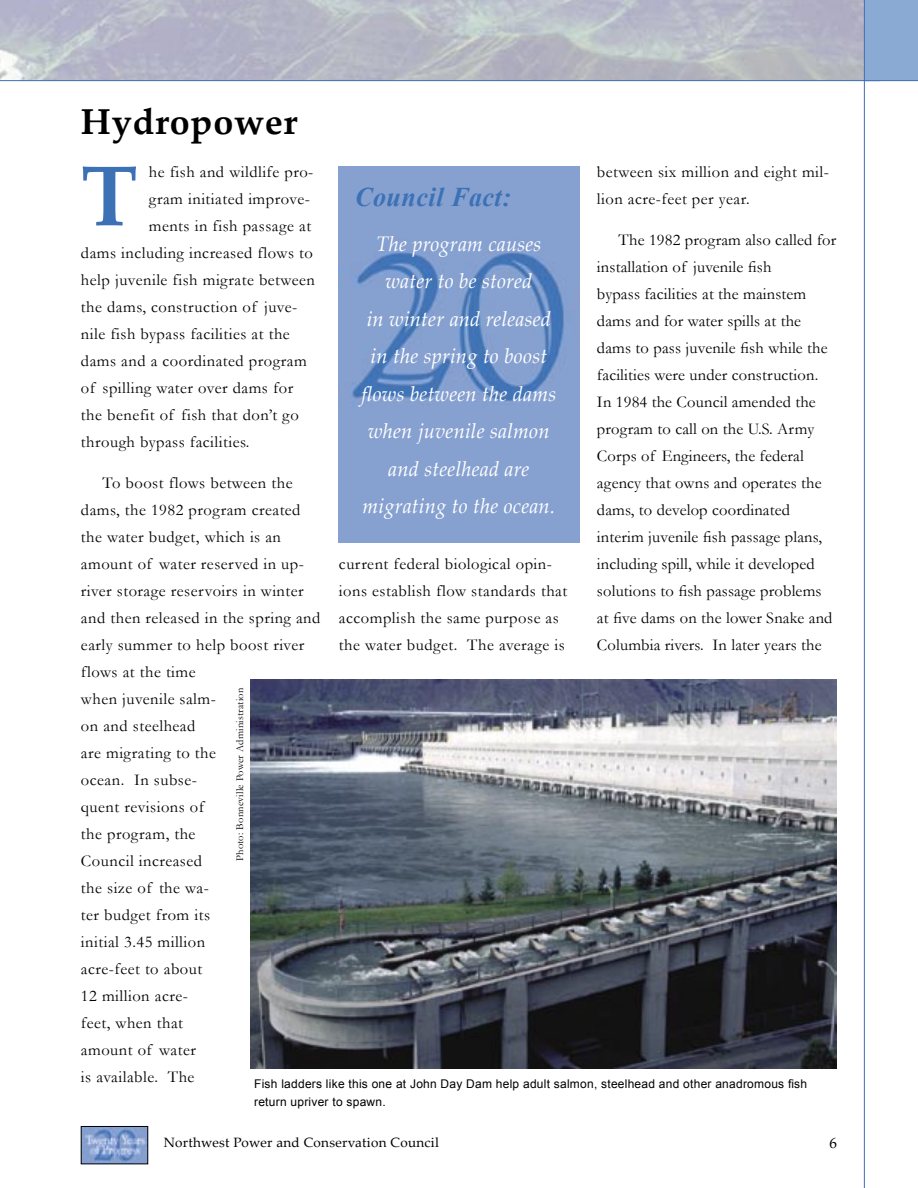
<style>
.page{position:relative;width:918px;height:1188px;background:#fff}
.page>*{position:absolute;margin:0;border:0;box-sizing:border-box;transform-origin:0 0}
.body{font:700 85.05px "Palatino Linotype";color:#3c71b6}
.header_1{font:700 36px "Palatino Linotype";letter-spacing:.02em;color:#000}
.t1{font:italic 700 27px "Times New Roman";letter-spacing:.02em;color:#3c71b6;scale:.96 1}
.pull_quote{font:italic 21px/37.5px "Palatino Linotype";letter-spacing:.01em;color:#fff;text-align:center;scale:.96 1}
.body-2{font:16.5px/27px "Garamond";letter-spacing:.03em;color:#000}
.body-3{font:16.5px/27px "Garamond";letter-spacing:.01em;color:#000}
.t2{font:15px "Palatino Linotype";color:#000}
.t3{font:13.5px "Palatino Linotype";letter-spacing:.02em;color:#000}
.t4{font:12px/18px "Arial";letter-spacing:.02em;color:#000}
.header_1-2{font:10.5px "Garamond";letter-spacing:.02em;color:#000}
</style>
<div class="page">
<svg style="left:0;top:0;width:864px;height:81px;background:#b6b9c6"></svg>
<img style="left:83px;top:1128px;width:63px;height:34px">
<div style="left:81px;top:1126px;width:67px;height:38px;border:1px solid #000"></div>
<div style="left:864px;top:0;width:54px;height:81px;background:#8aaad3"></div>
<hr style="left:864px;top:80px;width:54px;height:1px;background:#3c71b6">
<hr style="left:864px;top:0;width:1px;height:1188px;background:#3c71b6">
<img style="left:339px;top:166px;width:240px;height:377px">
<img style="left:251px;top:680px;width:586px;height:389px">
<p class="header_1" style="left:81px;top:97px;width:218px">Hydropower</p>
<p class="body" style="left:81px;top:136px;width:58px">T</p>
<p class="body-2" style="left:149px;top:158px;width:166px">he fish and wildlife pro-</p>
<p class="body-2" style="left:597px;top:158px;width:234px">between six million and eight mil&shy;lion acre-feet per year.</p>
<p class="body-3" style="left:597px;top:226px;width:241px;text-indent:22px">The 1982 program also called for installation of juvenile fish<br>bypass facilities at the mainstem dams and for water spills at the dams to pass juvenile fish while the facilities were under construction.<br>In 1984 the Council amended the program to call on the U.S. Army Corps of Engineers, the federal agency that owns and operates the dams, to develop coordinated interim juvenile fish passage plans, including spill, while it developed solutions to fish passage problems at five dams on the lower Snake and Columbia rivers. In later years the</p>
<p class="t1" style="left:355px;top:179px;width:164px">Council Fact:</p>
<p class="pull_quote" style="left:362px;top:224px;width:204px">The program causes water to be stored<br>in winter and released in the spring to boost flows between the dams when juvenile salmon and steelhead are migrating to the ocean.</p>
<p class="body-2" style="left:149px;top:185px;width:163px">gram initiated improve-</p>
<p class="body-2" style="left:149px;top:212px;width:164px">ments in fish passage at</p>
<p class="body-2" style="left:81px;top:239px;width:233px">dams including increased flows to</p>
<p class="body-2" style="left:81px;top:266px;width:236px">help juvenile fish migrate between</p>
<p class="body-2" style="left:81px;top:293px;width:218px">the dams, construction of juve-</p>
<p class="body-2" style="left:81px;top:320px;width:210px">nile fish bypass facilities at the</p>
<p class="body-2" style="left:81px;top:347px;width:227px">dams and a coordinated program</p>
<p class="body-2" style="left:81px;top:374px;width:214px">of spilling water over dams for</p>
<p class="body-2" style="left:81px;top:401px;width:219px">the benefit of fish that don’t go</p>
<p class="body-2" style="left:81px;top:428px;width:170px">through bypass facilities.</p>
<p class="body-2" style="left:81px;top:469px;width:241px;text-indent:22px">To boost flows between the dams, the 1982 program created the water budget, which is an amount of water reserved in up&shy;river storage reservoirs in winter and then released in the spring and early summer to help boost river flows at the time<br>when juvenile salm-<br>on and steelhead<br>are migrating to the<br>ocean. In subse-<br>quent revisions of<br>the program, the<br>Council increased<br>the size of the wa-<br>ter budget from its<br>initial 3.45 million<br>acre-feet to about<br>12 million acre-<br>feet, when that<br>amount of water<br>is available. The</p>
<p class="body-2" style="left:339px;top:550px;width:230px">current federal biological opin&shy;ions establish flow standards that accomplish the same purpose as the water budget. The average is</p>
<p class="header_1-2" style="left:233px;top:861px;width:175px;rotate:-90deg">Photo: Bonneville Power Administration</p>
<p class="t4" style="left:254px;top:1074px;width:555px">Fish ladders like this one at John Day Dam help adult salmon, steelhead and other anadromous fish return upriver to spawn.</p>
<p class="t3" style="left:164px;top:1133px;width:277px">Northwest Power and Conservation Council</p>
<p class="t2" style="left:830px;top:1132px;width:9px">6</p>
</div>
